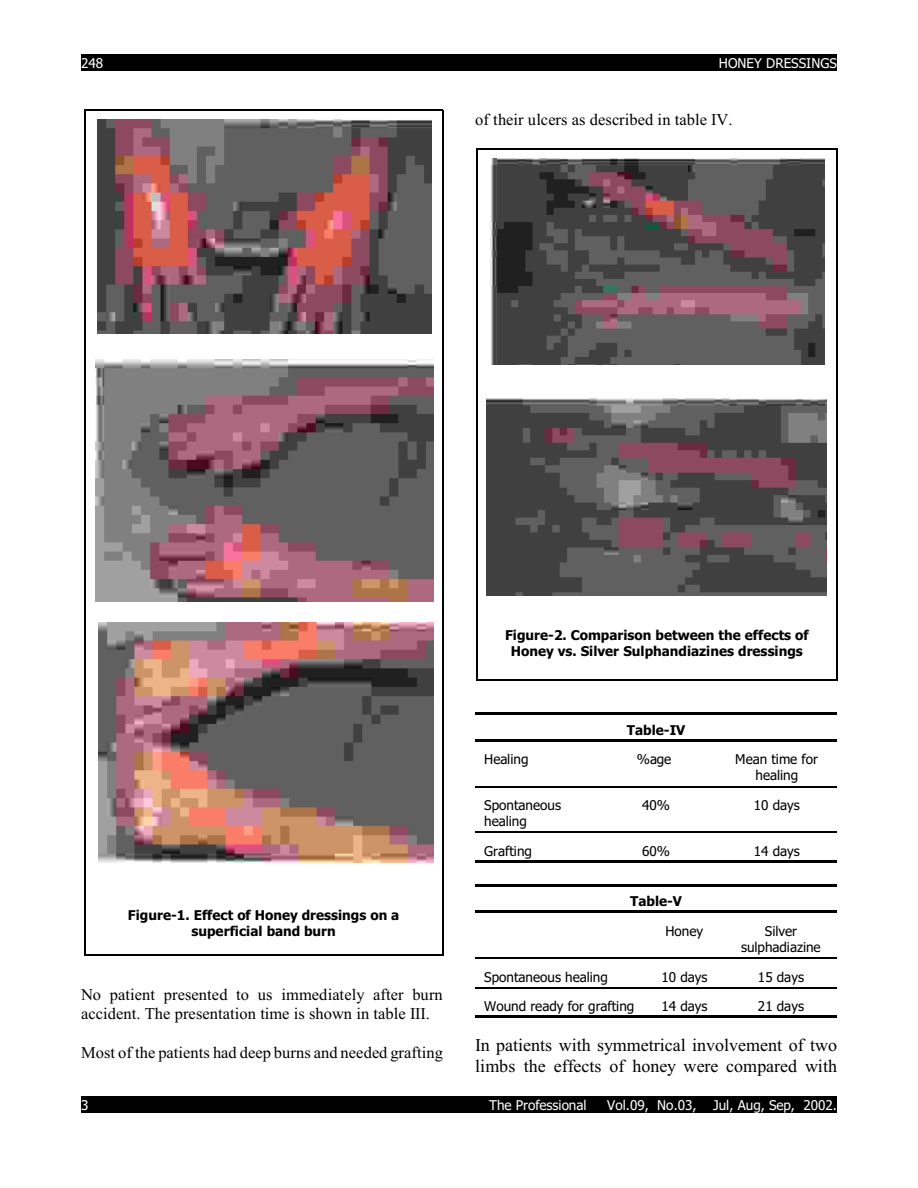
<style>
.page{position:relative;width:918px;height:1188px;background:#fff}
.page>*{position:absolute;margin:0;border:0;box-sizing:border-box;transform-origin:0 0}
.t1{font:18px/21.3px "Times New Roman";color:#000}
.t2{font:16.5px/19.5px "Times New Roman";letter-spacing:.005em;color:#000}
.t3{font:13.5px/16.2px "Tahoma";color:#000;text-align:center}
.t4{font:700 13.5px/16.2px "Tahoma";color:#000;text-align:center}
.t5{font:13.5px "Tahoma";color:#fff}
</style>
<div class="page">
<div style="left:81px;top:54px;width:756px;height:16px;background:#000"></div>
<div style="left:81px;top:1097px;width:756px;height:16px;background:#000"></div>
<hr style="left:475px;top:712px;width:362px;height:3px;background:#000">
<hr style="left:475px;top:739px;width:362px;height:2px;background:#000">
<hr style="left:475px;top:786px;width:121px;height:1px;background:#000">
<hr style="left:596px;top:786px;width:120px;height:1px;background:#000">
<hr style="left:716px;top:786px;width:121px;height:1px;background:#000">
<hr style="left:475px;top:832px;width:121px;height:1px;background:#000">
<hr style="left:596px;top:832px;width:120px;height:1px;background:#000">
<hr style="left:716px;top:832px;width:121px;height:1px;background:#000">
<hr style="left:475px;top:860px;width:121px;height:2px;background:#000">
<hr style="left:596px;top:860px;width:120px;height:2px;background:#000">
<hr style="left:716px;top:860px;width:121px;height:2px;background:#000">
<hr style="left:475px;top:884px;width:362px;height:2px;background:#000">
<hr style="left:475px;top:910px;width:362px;height:3px;background:#000">
<hr style="left:475px;top:958px;width:169px;height:1px;background:#000">
<hr style="left:644px;top:958px;width:81px;height:1px;background:#000">
<hr style="left:725px;top:958px;width:112px;height:1px;background:#000">
<hr style="left:475px;top:987px;width:169px;height:1px;background:#000">
<hr style="left:644px;top:987px;width:81px;height:1px;background:#000">
<hr style="left:725px;top:987px;width:112px;height:1px;background:#000">
<hr style="left:475px;top:1015px;width:169px;height:3px;background:#000">
<hr style="left:644px;top:1015px;width:81px;height:3px;background:#000">
<hr style="left:725px;top:1015px;width:112px;height:3px;background:#000">
<img style="left:97px;top:120px;width:335px;height:214px">
<img style="left:99px;top:622px;width:335px;height:240px">
<img style="left:96px;top:360px;width:337px;height:241px">
<hr style="left:84px;top:110px;width:1px;height:845px;background:#000">
<hr style="left:442px;top:110px;width:1px;height:845px;background:#000">
<hr style="left:84px;top:110px;width:359px;height:1px;background:#000">
<hr style="left:84px;top:954px;width:359px;height:1px;background:#000">
<img style="left:490px;top:158px;width:335px;height:206px">
<img style="left:487px;top:399px;width:339px;height:196px">
<hr style="left:476px;top:148px;width:1px;height:532px;background:#000">
<hr style="left:836px;top:148px;width:1px;height:532px;background:#000">
<hr style="left:476px;top:148px;width:361px;height:2px;background:#000">
<hr style="left:476px;top:679px;width:361px;height:2px;background:#000">
<p class="t5" style="left:81px;top:57px;width:24px">248</p>
<p class="t5" style="left:719px;top:57px;width:120px">HONEY DRESSINGS</p>
<p class="t2" style="left:475px;top:111px;width:259px">of their ulcers as described in table IV.</p>
<p class="t4" style="left:505px;top:628px;width:305px">Figure-2. Comparison between the effects of<br>Honey vs. Silver Sulphandiazines dressings</p>
<p class="t4" style="left:128px;top:908px;width:273px">Figure-1. Effect of Honey dressings on a superficial band burn</p>
<p class="t2" style="left:81px;top:986px;width:363px">No patient presented to us immediately after burn accident. The presentation time is shown in table III.</p>
<p class="t2" style="left:81px;top:1044px;width:363px">Most of the patients had deep burns and needed grafting</p>
<p class="t4" style="left:627px;top:723px;width:60px">Table-IV</p>
<p class="t3" style="left:484px;top:752px;width:46px">Healing</p>
<p class="t3" style="left:637px;top:752px;width:36px">%age</p>
<p class="t3" style="left:735px;top:752px;width:84px">Mean time for healing</p>
<p class="t3" style="left:484px;top:798px;width:79px;text-align:left">Spontaneous healing</p>
<p class="t3" style="left:642px;top:798px;width:29px">40%</p>
<p class="t3" style="left:754px;top:798px;width:48px">10 days</p>
<p class="t3" style="left:484px;top:844px;width:49px">Grafting</p>
<p class="t3" style="left:642px;top:844px;width:29px">60%</p>
<p class="t3" style="left:754px;top:844px;width:48px">14 days</p>
<p class="t4" style="left:630px;top:894px;width:53px">Table-V</p>
<p class="t3" style="left:665px;top:924px;width:39px">Honey</p>
<p class="t3" style="left:741px;top:924px;width:81px">Silver sulphadiazine</p>
<p class="t3" style="left:484px;top:970px;width:125px">Spontaneous healing</p>
<p class="t3" style="left:662px;top:970px;width:48px">10 days</p>
<p class="t3" style="left:758px;top:970px;width:48px">15 days</p>
<p class="t3" style="left:484px;top:999px;width:152px">Wound ready for grafting</p>
<p class="t3" style="left:661px;top:999px;width:48px">14 days</p>
<p class="t3" style="left:758px;top:999px;width:48px">21 days</p>
<p class="t1" style="left:475px;top:1036px;width:363px">In patients with symmetrical involvement of two limbs the effects of honey were compared with</p>
<p class="t5" style="left:81px;top:1100px;width:9px">3</p>
<p class="t5" style="left:489px;top:1100px;width:99px">The Professional</p>
<p class="t5" style="left:607px;top:1100px;width:231px">Vol.09, No.03, Jul, Aug, Sep, 2002.</p>
</div>
